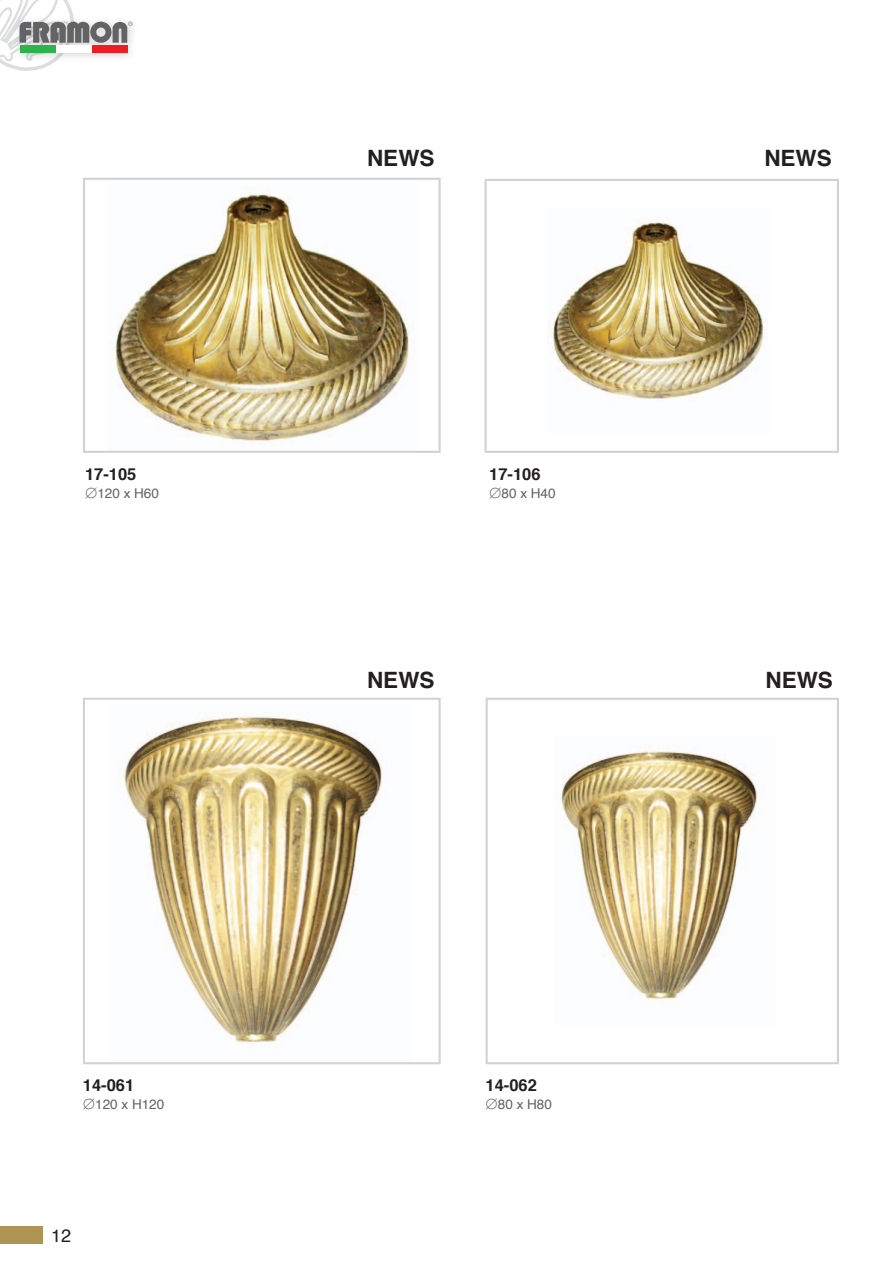
<style>
.page{position:relative;width:893px;height:1263px;background:#fff}
.page>*{position:absolute;margin:0;border:0;box-sizing:border-box;transform-origin:0 0}
.t1{font:700 22.5px "Helvetica";color:#231f20}
.t2{font:18px "Helvetica";color:#231f20}
.t3{font:700 16.5px "Helvetica";color:#231f20}
.t4{font:13.5px "Helvetica";color:#636366}
</style>
<div class="page">
<div style="left:0;top:1227px;width:43px;height:17px;background:#b09454"></div>
<svg style="left:0;top:0;width:133px;height:71px"></svg>
<div style="left:13px;top:39px;width:124px;height:24px;background:#231f20;opacity:.2"></div>
<div style="left:20px;top:46px;width:36px;height:7px;background:#2cb34b"></div>
<div style="left:56px;top:46px;width:36px;height:7px;background:#fff"></div>
<div style="left:92px;top:46px;width:36px;height:7px;background:#ee1d23"></div>
<img style="left:115px;top:194px;width:294px;height:247px">
<div style="left:83px;top:178px;width:358px;height:275px;border:2px solid #d1d2d4"></div>
<img style="left:124px;top:716px;width:259px;height:327px">
<img style="left:561px;top:751px;width:197px;height:248px">
<div style="left:83px;top:698px;width:358px;height:366px;border:2px solid #d1d2d4"></div>
<img style="left:552px;top:219px;width:212px;height:180px">
<div style="left:484px;top:179px;width:355px;height:274px;border:2px solid #d1d2d4"></div>
<div style="left:486px;top:698px;width:353px;height:366px;border:2px solid #d1d2d4"></div>
<p class="t3" style="left:85px;top:460px;width:53px">17-105</p>
<p class="t4" style="left:85px;top:482px;width:75px">∅120 x H60</p>
<p class="t3" style="left:83px;top:1071px;width:53px">14-061</p>
<p class="t4" style="left:83px;top:1093px;width:83px">∅120 x H120</p>
<h2 class="t2" style="left:51px;top:1222px;width:22px">12</h2>
<h1 class="t1" style="left:367px;top:140px;width:69px">NEWS</h1>
<p class="t3" style="left:489px;top:460px;width:53px">17-106</p>
<p class="t4" style="left:489px;top:482px;width:68px">∅80 x H40</p>
<h1 class="t1" style="left:367px;top:662px;width:69px">NEWS</h1>
<p class="t3" style="left:486px;top:1071px;width:53px">14-062</p>
<p class="t4" style="left:486px;top:1093px;width:68px">∅80 x H80</p>
<h1 class="t1" style="left:764px;top:140px;width:69px">NEWS</h1>
<h1 class="t1" style="left:765px;top:662px;width:69px">NEWS</h1>
</div>
